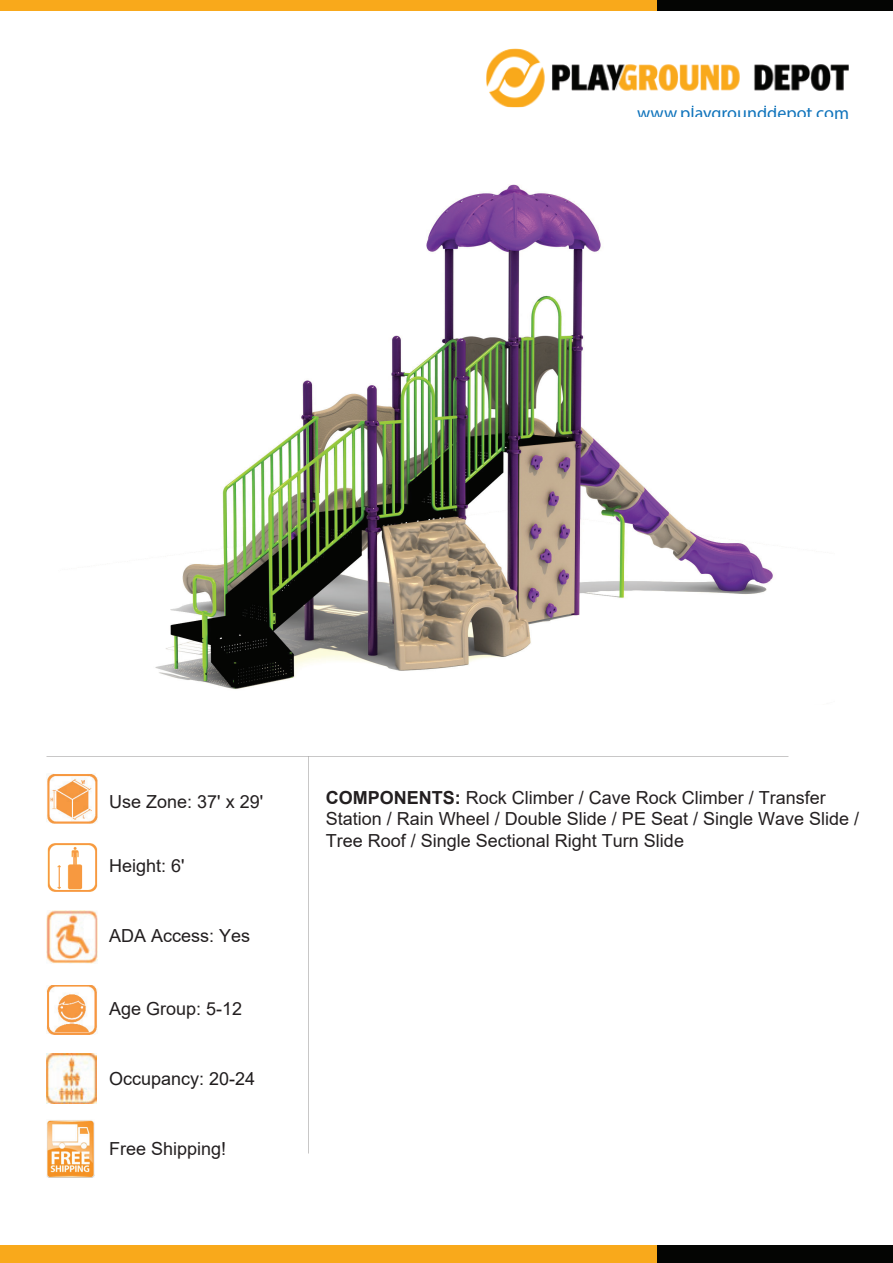
<style>
.page{position:relative;width:893px;height:1263px;background:#fff}
.page>*{position:absolute;margin:0;border:0;box-sizing:border-box;transform-origin:0 0}
.t1{font:18px/21.6px "Arial";color:#231f20}
.t2{font:18px "Myriad Pro";color:#1074bc}
.t3{font:18px "Arial";color:#201d1e}
.s1{font-weight:700}
</style>
<div class="page">
<div style="left:0;top:1245px;width:674px;height:18px;background:#f9a91b"></div>
<div style="left:658px;top:1245px;width:235px;height:18px;background:#040503"></div>
<div style="left:0;top:0;width:674px;height:11px;background:#f9a91b"></div>
<div style="left:658px;top:0;width:235px;height:11px;background:#040503"></div>
<img style="left:486px;top:49px;width:363px;height:58px">
<img style="left:637px;top:106px;width:211px;height:1px">
<img style="left:692px;top:106px;width:84px;height:1px">
<img style="left:155px;top:184px;width:618px;height:506px">
<img style="left:47px;top:911px;width:51px;height:52px">
<img style="left:47px;top:985px;width:50px;height:50px">
<img style="left:47px;top:774px;width:51px;height:50px">
<img style="left:47px;top:1120px;width:48px;height:57px">
<img style="left:47px;top:1054px;width:50px;height:49px">
<img style="left:47px;top:843px;width:51px;height:49px">
<p class="t2" style="left:637px;top:101px;width:213px">www.playgrounddepot.com</p>
<p class="t1" style="left:109px;top:791px;width:155px">Use Zone: 37' x 29'</p>
<p class="t1" style="left:109px;top:855px;width:77px">Height: 6'</p>
<p class="t1" style="left:109px;top:924px;width:143px">ADA Access: Yes</p>
<p class="t1" style="left:109px;top:997px;width:135px">Age Group: 5-12</p>
<p class="t3" style="left:109px;top:1066px;width:148px">Occupancy: 20-24</p>
<p class="t1" style="left:109px;top:1138px;width:119px">Free Shipping!</p>
<p class="t1" style="left:326px;top:786px;width:535px"><span class="s1">COMPONENTS:</span> Rock Climber / Cave Rock Climber / Transfer<br>Station / Rain Wheel / Double Slide / PE Seat / Single Wave Slide /<br>Tree Roof / Single Sectional Right Turn Slide</p>
</div>
